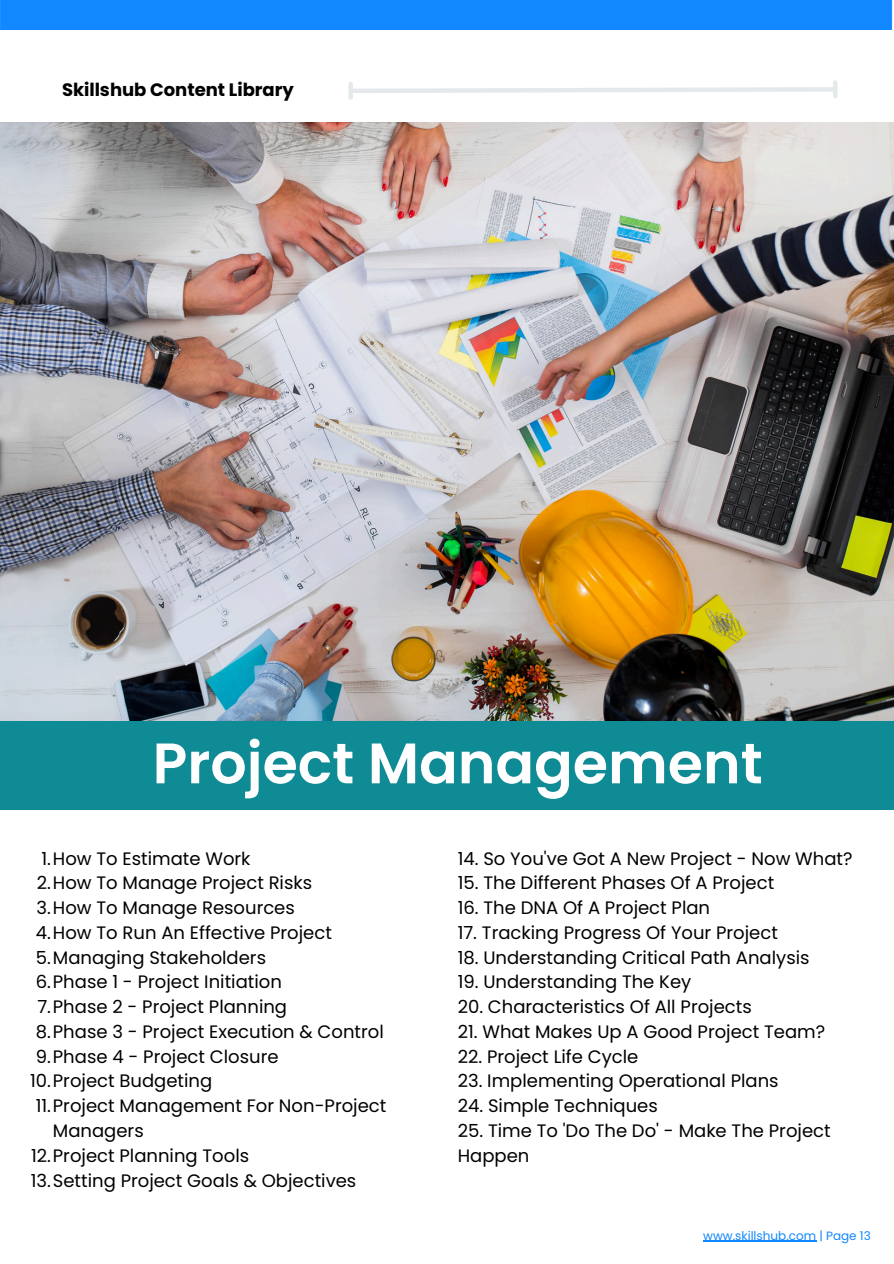
<style>
.page{position:relative;width:894px;height:1264px;background:#fff}
.page>*{position:absolute;margin:0;border:0;box-sizing:border-box;transform-origin:0 0}
.t1{font:600 57px "Poppins";color:#fff}
.t2{font:18px/24.8px "Poppins";color:#000}
.t3{font:700 18px "Poppins";color:#000}
.t4{font:12px "Poppins";color:#18f}
</style>
<div class="page">
<div style="left:0;top:0;width:892px;height:29px;background:#18f"></div>
<svg style="left:353px;top:85px;width:485px;height:10px"></svg>
<div style="left:348px;top:84px;width:5px;height:14px;background:#e6e9eb"></div>
<div style="left:832px;top:83px;width:5px;height:13px;background:#e6e9eb"></div>
<div style="left:0;top:720px;width:893px;height:90px;background:#0f8b95"></div>
<img style="left:0;top:122px;width:893px;height:599px">
<hr style="left:703px;top:1240px;width:113px;height:1px;background:#18f">
<p class="t3" style="left:62px;top:78px;width:233px">Skillshub Content Library</p>
<h2 class="t1" style="left:152px;top:723px;width:611px">Project Management</h2>
<p class="t2" style="left:41px;top:846px;width:210px">1.How To Estimate Work</p>
<p class="t2" style="left:37px;top:870px;width:277px">2.How To Manage Project Risks</p>
<h1 class="t2" style="left:37px;top:895px;width:260px">3.How To Manage Resources</h1>
<p class="t2" style="left:36px;top:920px;width:297px">4.How To Run An Effective Project</p>
<p class="t2" style="left:36px;top:945px;width:231px">5.Managing Stakeholders</p>
<p class="t2" style="left:36px;top:969px;width:247px">6.Phase 1 - Project Initiation</p>
<p class="t2" style="left:37px;top:994px;width:251px">7.Phase 2 - Project Planning</p>
<p class="t2" style="left:36px;top:1019px;width:349px">8.Phase 3 - Project Execution &amp; Control</p>
<p class="t2" style="left:36px;top:1044px;width:244px">9.Phase 4 - Project Closure</p>
<p class="t2" style="left:30px;top:1068px;width:183px">10.Project Budgeting</p>
<p class="t2" style="left:53px;top:1093px;width:335px;text-indent:-17px">11.Project Management For Non-Project<br>Managers</p>
<p class="t2" style="left:31px;top:1143px;width:219px">12.Project Planning Tools</p>
<p class="t2" style="left:31px;top:1167px;width:327px">13.Setting Project Goals &amp; Objectives</p>
<p class="t2" style="left:457px;top:846px;width:396px">14. So You've Got A New Project - Now What?</p>
<p class="t2" style="left:457px;top:870px;width:318px">15. The Different Phases Of A Project</p>
<p class="t2" style="left:457px;top:895px;width:254px">16. The DNA Of A Project Plan</p>
<p class="t2" style="left:457px;top:920px;width:321px">17. Tracking Progress Of Your Project</p>
<p class="t2" style="left:457px;top:945px;width:353px">18. Understanding Critical Path Analysis</p>
<p class="t2" style="left:457px;top:969px;width:235px">19. Understanding The Key</p>
<p class="t2" style="left:457px;top:994px;width:295px">20. Characteristics Of All Projects</p>
<p class="t2" style="left:457px;top:1019px;width:369px">21. What Makes Up A Good Project Team?</p>
<p class="t2" style="left:457px;top:1044px;width:182px">22. Project Life Cycle</p>
<p class="t2" style="left:457px;top:1068px;width:322px">23. Implementing Operational Plans</p>
<p class="t2" style="left:457px;top:1093px;width:201px">24. Simple Techniques</p>
<p class="t2" style="left:457px;top:1118px;width:374px">25. Time To 'Do The Do' - Make The Project<br>Happen</p>
<p class="t4" style="left:703px;top:1227px;width:169px">www.skillshub.com | Page 13</p>
</div>
